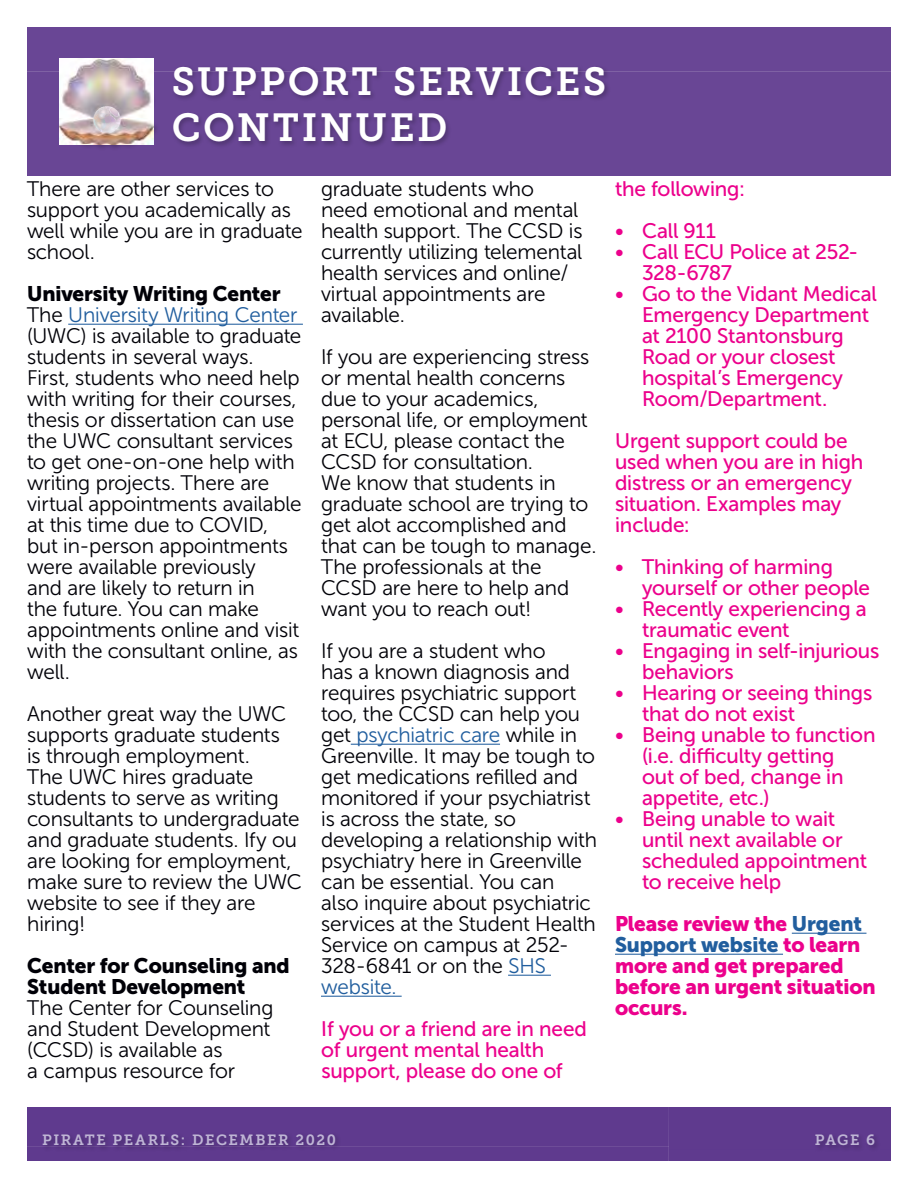
<style>
.page{position:relative;width:918px;height:1188px;background:#fff}
.page>*{position:absolute;margin:0;border:0;box-sizing:border-box;transform-origin:0 0}
.t1{font:39px/46.8px "Museo Slab 700";letter-spacing:.06em;color:#fff}
.t2{font:21px/21px "Museo Sans 300";color:#000007}
.t3{font:21px/21px "Museo Sans 500";letter-spacing:-.02em;color:#ec008c}
.t4{font:21px/21px "Museo Sans 900";color:#ec008c}
.t5{font:21px/21px "Museo Sans 900";color:#000007}
.t6{font:14.85px "Museo Slab 700";letter-spacing:.1em;color:#bfb5d5}
.s1{color:#215e9e}
</style>
<div class="page">
<div style="left:27px;top:1107px;width:864px;height:54px;background:#5f3a8e"></div>
<div style="left:41px;top:1133px;width:150px;height:19px;background:#000;opacity:.25"></div>
<div style="left:813px;top:1133px;width:68px;height:19px;background:#593686"></div>
<div style="left:191px;top:1132px;width:151px;height:19px;background:#000;opacity:.25"></div>
<hr style="left:68px;top:324px;width:235px;height:1px;background:#215e9e">
<hr style="left:351px;top:744px;width:149px;height:1px;background:#215e9e">
<hr style="left:508px;top:975px;width:43px;height:1px;background:#215e9e">
<hr style="left:321px;top:996px;width:81px;height:1px;background:#215e9e">
<hr style="left:792px;top:933px;width:74px;height:1px;background:#215e9e">
<hr style="left:615px;top:954px;width:168px;height:1px;background:#215e9e">
<div style="left:27px;top:27px;width:864px;height:148px;background:#694695"></div>
<div style="left:171px;top:65px;width:441px;height:83px;background:#000;opacity:.25"></div>
<div style="left:58px;top:57px;width:103px;height:94px;background:#000;opacity:.25"></div>
<img style="left:59px;top:58px;width:95px;height:86px">
<svg style="left:94px;top:106px;width:26px;height:27px"></svg>
<h1 class="t1" style="left:172px;top:58px;width:436px">SUPPORT SERVICES<br>CONTINUED</h1>
<p class="t2" style="left:27px;top:179px;width:278px">There are other services to support you academically as well while you are in graduate school.</p>
<p class="t5" style="left:27px;top:283px;width:256px">University Writing Center</p>
<p class="t2" style="left:27px;top:305px;width:277px">The <span class="s1">University Writing Center </span>(UWC) is available to graduate students in several ways.<br>First, students who need help with writing for their courses, thesis or dissertation can use the UWC consultant services to get one-on-one help with writing projects. There are virtual appointments available at this time due to COVID, but in-person appointments were available previously<br>and are likely to return in<br>the future. You can make appointments online and visit with the consultant online, as well.</p>
<p class="t2" style="left:27px;top:704px;width:277px">Another great way the UWC supports graduate students<br>is through employment.<br>The UWC hires graduate students to serve as writing consultants to undergraduate and graduate students. Ify ou are looking for employment, make sure to review the UWC website to see if they are hiring!</p>
<p class="t5" style="left:27px;top:955px;width:265px">Center for Counseling and<br>Student Development</p>
<p class="t2" style="left:27px;top:998px;width:248px">The Center for Counseling and Student Development (CCSD) is available as<br>a campus resource for</p>
<p class="t2" style="left:321px;top:179px;width:264px">graduate students who need emotional and mental health support. The CCSD is currently utilizing telemental health services and online/ virtual appointments are available.</p>
<p class="t2" style="left:321px;top:347px;width:277px">If you are experiencing stress or mental health concerns due to your academics, personal life, or employment at ECU, please contact the<br>CCSD for consultation.<br>We know that students in graduate school are trying to get alot accomplished and that can be tough to manage.<br>The professionals at the<br>CCSD are here to help and want you to reach out!</p>
<p class="t2" style="left:321px;top:641px;width:278px">If you are a student who<br>has a known diagnosis and requires psychiatric support too, the CCSD can help you get <span class="s1">psychiatric care</span> while in<br>Greenville. It may be tough to get medications refilled and monitored if your psychiatrist is across the state, so developing a relationship with psychiatry here in Greenville can be essential. You can also inquire about psychiatric services at the Student Health<br>Service on campus at 252-<br>328-6841 or on the <span class="s1">SHS website.</span></p>
<p class="t3" style="left:321px;top:1018px;width:268px">If you or a friend are in need of urgent mental health support, please do one of</p>
<p class="t3" style="left:615px;top:178px;width:132px">the following:</p>
<p class="t3" style="left:615px;top:220px;width:103px">• Call 911</p>
<p class="t3" style="left:642px;top:241px;width:218px;text-indent:-27px">• Call ECU Police at 252-<br>328-6787</p>
<p class="t3" style="left:642px;top:283px;width:237px;text-indent:-27px">• Go to the Vidant Medical<br>Emergency Department at 2100 Stantonsburg<br>Road or your closest hospital’s Emergency<br>Room/Department.</p>
<p class="t3" style="left:615px;top:430px;width:250px">Urgent support could be used when you are in high distress or an emergency situation. Examples may include:</p>
<p class="t3" style="left:642px;top:556px;width:230px;text-indent:-27px">• Thinking of harming yourself or other people</p>
<p class="t3" style="left:642px;top:598px;width:227px;text-indent:-27px">• Recently experiencing a traumatic event</p>
<p class="t3" style="left:642px;top:640px;width:239px;text-indent:-27px">• Engaging in self-injurious behaviors</p>
<p class="t3" style="left:642px;top:682px;width:232px;text-indent:-27px">• Hearing or seeing things that do not exist</p>
<p class="t3" style="left:642px;top:724px;width:236px;text-indent:-27px">• Being unable to function (i.e. difficulty getting<br>out of bed, change in appetite, etc.)</p>
<p class="t3" style="left:642px;top:808px;width:227px;text-indent:-27px">• Being unable to wait until next available or scheduled appointment to receive help</p>
<p class="t4" style="left:615px;top:913px;width:263px">Please review the <span class="s1">Urgent<br>Support website</span> to learn more and get prepared before an urgent situation occurs.</p>
<p class="t6" style="left:42px;top:1132px;width:295px">PIRATE PEARLS: DECEMBER 2020</p>
<p class="t6" style="left:815px;top:1132px;width:62px">PAGE 6</p>
</div>
